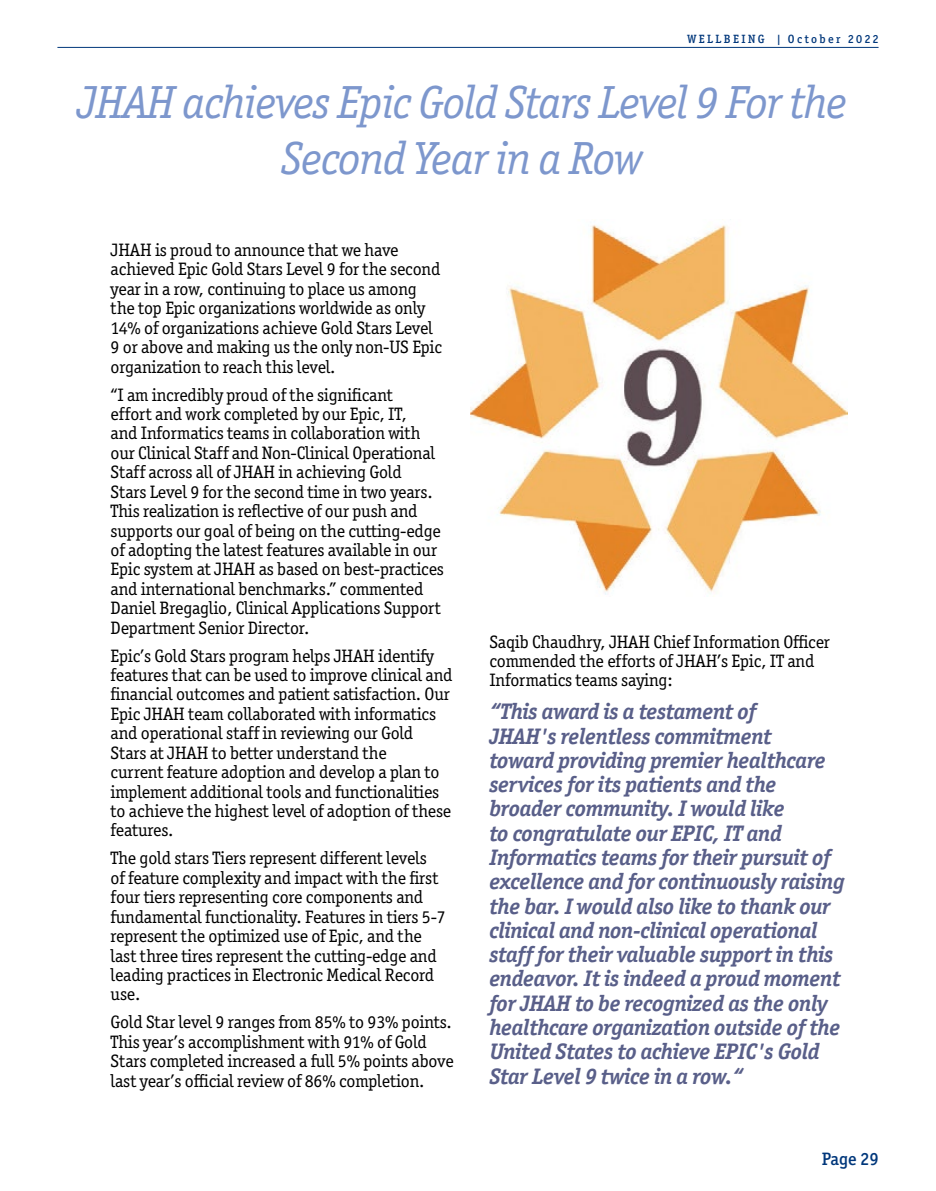
<style>
.page{position:relative;width:936px;height:1191px;background:#fff}
.page>*{position:absolute;margin:0;border:0;box-sizing:border-box;transform-origin:0 0}
.t1{font:italic 46.5px/55.8px "Officina Ser ITC Std";letter-spacing:-.02em;color:#7d97cd;text-align:center}
.t2{font:italic 700 22.5px/24.3px "Officina Ser ITC Std";letter-spacing:-.01em;color:#595f89}
.t3{font:18px/19.4px "Officina Ser ITC Std";letter-spacing:-.01em;color:#000}
.t4{font:500 18px "Officina Ser ITC Std";letter-spacing:-.005em;color:#00377b}
.t5{font:500 12px "Officina Ser ITC Std";letter-spacing:.2em;color:#00377b}
</style>
<div class="page">
<hr style="left:57px;top:47px;width:821px;height:1px;background:#00377b">
<img style="left:470px;top:225px;width:377px;height:370px">
<p class="t5" style="left:687px;top:32px;width:192px">WELLBEING | October 2022</p>
<h1 class="t1" style="left:77px;top:75px;width:771px">JHAH achieves Epic Gold Stars Level 9 For the<br>Second Year in a Row</h1>
<p class="t3" style="left:111px;top:240px;width:333px">JHAH is proud to announce that we have achieved Epic Gold Stars Level 9 for the second year in a row, continuing to place us among the top Epic organizations worldwide as only 14% of organizations achieve Gold Stars Level 9 or above and making us the only non-US Epic organization to reach this level.</p>
<p class="t3" style="left:111px;top:385px;width:335px">“I am incredibly proud of the significant<br>effort and work completed by our Epic, IT,<br>and Informatics teams in collaboration with our Clinical Staff and Non-Clinical Operational Staff across all of JHAH in achieving Gold<br>Stars Level 9 for the second time in two years.<br>This realization is reflective of our push and supports our goal of being on the cutting-edge of adopting the latest features available in our Epic system at JHAH as based on best-practices and international benchmarks.” commented Daniel Bregaglio, Clinical Applications Support Department Senior Director.</p>
<p class="t3" style="left:111px;top:646px;width:343px">Epic’s Gold Stars program helps JHAH identify features that can be used to improve clinical and financial outcomes and patient satisfaction. Our Epic JHAH team collaborated with informatics and operational staff in reviewing our Gold Stars at JHAH to better understand the<br>current feature adoption and develop a plan to implement additional tools and functionalities to achieve the highest level of adoption of these features.</p>
<p class="t3" style="left:111px;top:848px;width:337px">The gold stars Tiers represent different levels<br>of feature complexity and impact with the first four tiers representing core components and fundamental functionality. Features in tiers 5-7 represent the optimized use of Epic, and the last three tires represent the cutting-edge and leading practices in Electronic Medical Record use.</p>
<p class="t3" style="left:111px;top:1012px;width:344px">Gold Star level 9 ranges from 85% to 93% points.<br>This year’s accomplishment with 91% of Gold Stars completed increased a full 5% points above last year’s official review of 86% completion.</p>
<p class="t3" style="left:489px;top:631px;width:342px">Saqib Chaudhry, JHAH Chief Information Officer commended the efforts of JHAH’s Epic, IT and<br>Informatics teams saying:</p>
<p class="t2" style="left:489px;top:699px;width:357px">“This award is a testament of<br>JHAH's relentless commitment<br>toward providing premier healthcare services for its patients and the broader community. I would like<br>to congratulate our EPIC, IT and Informatics teams for their pursuit of excellence and for continuously raising the bar. I would also like to thank our clinical and non-clinical operational staff for their valuable support in this endeavor. It is indeed a proud moment for JHAH to be recognized as the only healthcare organization outside of the United States to achieve EPIC's Gold Star Level 9 twice in a row.“</p>
<p class="t4" style="left:821px;top:1148px;width:58px">Page 29</p>
</div>
